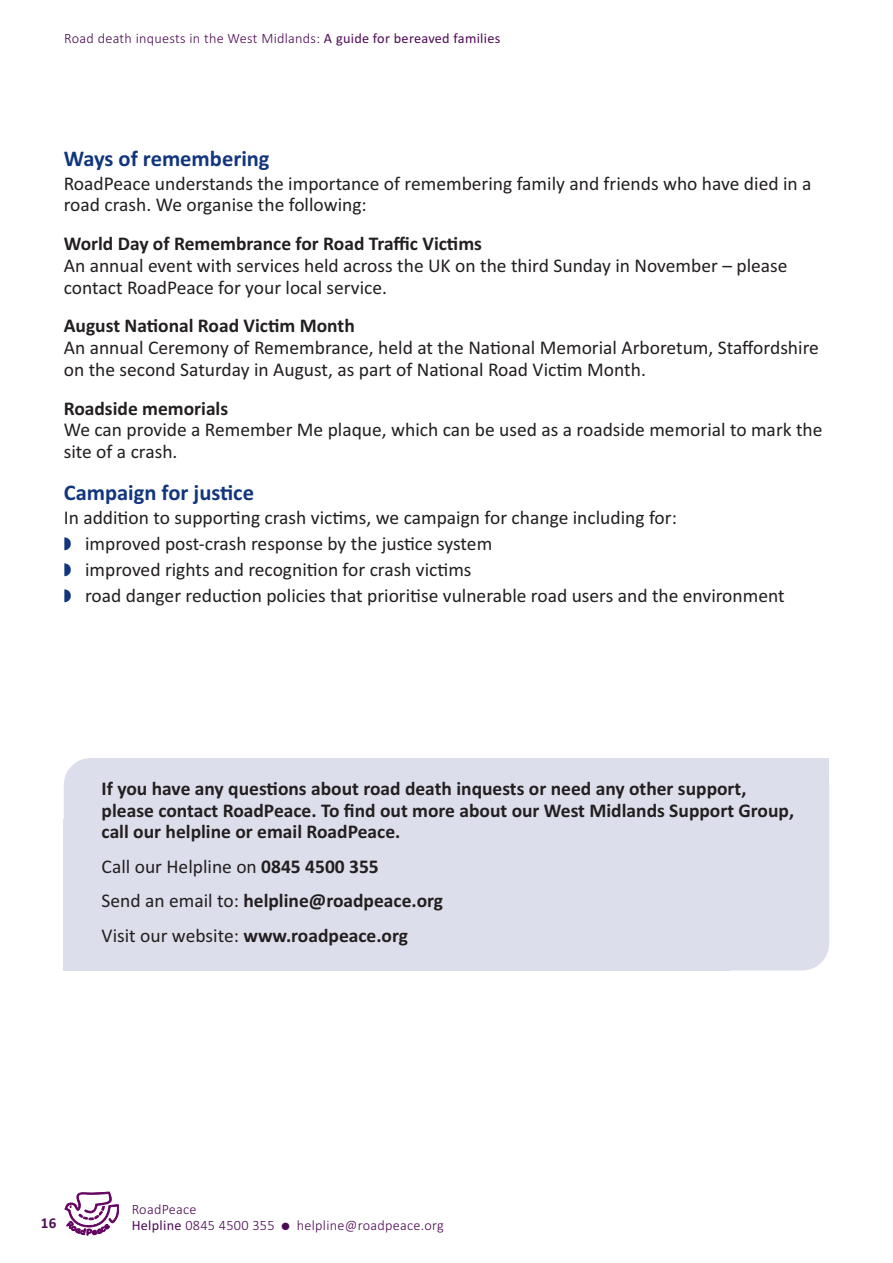
<style>
.page{position:relative;width:893px;height:1263px;background:#fff}
.page>*{position:absolute;margin:0;border:0;box-sizing:border-box;transform-origin:0 0}
.t1{font:700 22.5px "Calibri";color:#11367e}
.t2{font:19.5px/21.8px "Calibri";color:#231f20}
.t3{font:700 19.5px/21.8px "Calibri";color:#231f20}
.t4{font:700 15px "Calibri";color:#4e0b55}
.t5{font:300 14.25px/15.8px "Calibri";letter-spacing:.02em;color:#4e0b55}
.s1{font-weight:400}
</style>
<div class="page">
<svg style="left:65px;top:1192px;width:54px;height:43px"></svg>
<div style="left:64px;top:758px;width:765px;height:212px;background:#dddeeb;border-radius:27px"></div>
<div style="left:176px;top:758px;width:653px;height:129px;background:#dddeeb"></div>
<div style="left:64px;top:819px;width:667px;height:151px;background:#dddeeb"></div>
<p class="t5" style="left:64px;top:30px;width:437px">Road death inquests in the West Midlands: <span class="s1">A guide for bereaved families</span></p>
<p class="t1" style="left:64px;top:145px;width:207px">Ways of remembering</p>
<p class="t2" style="left:64px;top:172px;width:749px">RoadPeace understands the importance of remembering family and friends who have died in a road crash. We organise the following:</p>
<p class="t3" style="left:64px;top:232px;width:420px">World Day of Remembrance for Road Traffic Victims</p>
<p class="t2" style="left:64px;top:254px;width:725px">An annual event with services held across the UK on the third Sunday in November – please contact RoadPeace for your local service.</p>
<p class="t3" style="left:64px;top:315px;width:293px">August National Road Victim Month</p>
<p class="t2" style="left:64px;top:336px;width:757px">An annual Ceremony of Remembrance, held at the National Memorial Arboretum, Staffordshire on the second Saturday in August, as part of National Road Victim Month.</p>
<p class="t3" style="left:64px;top:397px;width:166px">Roadside memorials</p>
<p class="t2" style="left:64px;top:419px;width:760px">We can provide a Remember Me plaque, which can be used as a roadside memorial to mark the site of a crash.</p>
<p class="t1" style="left:64px;top:479px;width:192px">Campaign for justice</p>
<p class="t2" style="left:85px;top:504px;width:701px;line-height:26px;text-indent:-21px">In addition to supporting crash victims, we campaign for change including for:<br>improved post-crash response by the justice system<br>improved rights and recognition for crash victims<br>road danger reduction policies that prioritise vulnerable road users and the environment</p>
<p class="t3" style="left:102px;top:777px;width:694px">If you have any questions about road death inquests or need any other support, please contact RoadPeace. To find out more about our West Midlands Support Group, call our helpline or email RoadPeace.</p>
<p class="t3" style="left:102px;top:849px;width:343px;line-height:34.5px"><span class="s1">Call our Helpline on</span> 0845 4500 355<br><span class="s1">Send an email to:</span> helpline@roadpeace.org<br><span class="s1">Visit our website:</span> www.roadpeace.org</p>
<p class="t4" style="left:41px;top:1214px;width:17px">16</p>
<p class="t5" style="left:132px;top:1201px;width:314px">RoadPeace<br><span class="s1">Helpline</span> 0845 4500 355 ● helpline@roadpeace.org</p>
</div>
